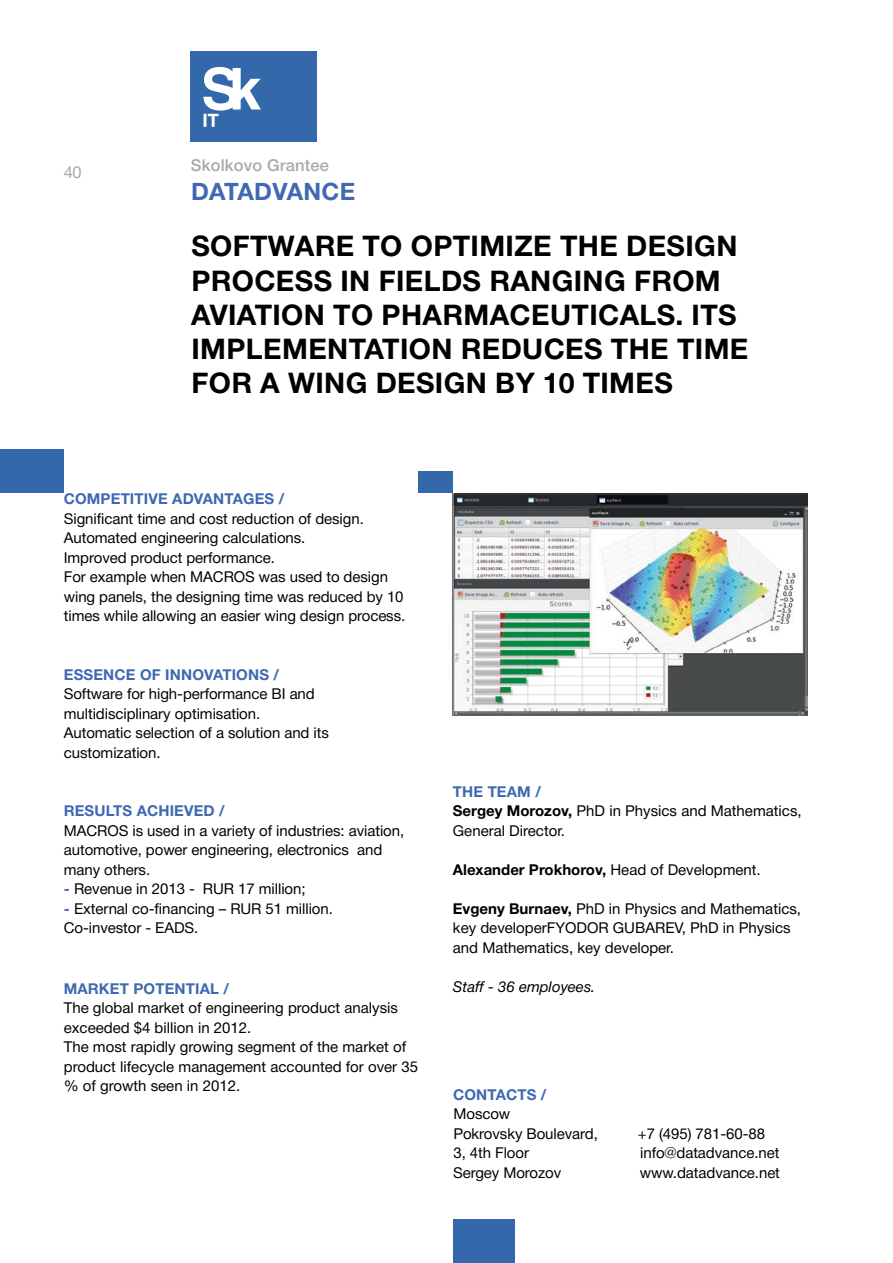
<style>
.page{position:relative;width:893px;height:1263px;background:#fff}
.page>*{position:absolute;margin:0;border:0;box-sizing:border-box;transform-origin:0 0}
.t1{font:700 28.5px/34.2px "Helvetica Neue Cyr";letter-spacing:.015em;color:#000}
.t2{font:700 24px "Helvetica Neue Cyr";letter-spacing:.015em;color:#4069b2}
.t3{font:500 16.5px "Helvetica Neue Cyr";letter-spacing:.01em;color:#a7a9ac}
.t4{font:16.5px "Helvetica Neue Cyr";color:#a7a9ac}
.t5{font:15px/19.5px "Helvetica Neue Cyr";letter-spacing:-.005em;color:#000}
.t6{font:700 15px "Helvetica Neue Cyr";letter-spacing:.01em;color:#4069b2}
.t7{font:700 15px "Helvetica Neue Cyr";color:#000}
.t8{font:italic 15px "Helvetica Neue Cyr";color:#000}
.s1{font-weight:700;color:#4069b2}
.s2{font-weight:700}
.s3{font-weight:400}
</style>
<div class="page">
<div style="left:453px;top:1219px;width:61px;height:44px;background:#3369ab"></div>
<div style="left:0;top:449px;width:64px;height:44px;background:#3369ab"></div>
<div style="left:419px;top:471px;width:34px;height:22px;background:#3369ab"></div>
<div style="left:191px;top:51px;width:126px;height:90px;background:#3369ab"></div>
<svg style="left:203px;top:67px;width:58px;height:60px"></svg>
<img style="left:453px;top:493px;width:355px;height:223px">
<p class="t4" style="left:64px;top:163px;width:19px">40</p>
<p class="t3" style="left:191px;top:156px;width:140px">Skolkovo Grantee</p>
<h2 class="t2" style="left:191px;top:178px;width:166px">DATADVANCE</h2>
<h1 class="t1" style="left:191px;top:229px;width:559px">SOFTWARE TO OPTIMIZE THE DESIGN<br>PROCESS IN FIELDS RANGING FROM<br>AVIATION TO PHARMACEUTICALS. ITS<br>IMPLEMENTATION REDUCES THE TIME<br>FOR A WING DESIGN BY 10 TIMES</h1>
<p class="t6" style="left:64px;top:490px;width:222px">COMPETITIVE ADVANTAGES /</p>
<p class="t5" style="left:64px;top:509px;width:343px">Significant time and cost reduction of design.<br>Automated engineering calculations.<br>Improved product performance.<br>For example when MACROS was used to design wing panels, the designing time was reduced by 10 times while allowing an easier wing design process.</p>
<p class="t6" style="left:64px;top:666px;width:217px">ESSENCE OF INNOVATIONS /</p>
<p class="t5" style="left:64px;top:684px;width:267px">Software for high-performance BI and multidisciplinary optimisation.<br>Automatic selection of a solution and its customization.</p>
<p class="t6" style="left:64px;top:802px;width:162px">RESULTS ACHIEVED /</p>
<p class="t5" style="left:64px;top:821px;width:342px">MACROS is used in a variety of industries: aviation, automotive, power engineering, electronics and many others.</p>
<p class="t5" style="left:64px;top:879px;width:243px"><span class="s1">-</span> Revenue in 2013 - RUR 17 million;</p>
<p class="t5" style="left:64px;top:899px;width:271px"><span class="s1">-</span> External co-financing – RUR 51 million.<br>Co-investor - EADS.</p>
<p class="t6" style="left:64px;top:980px;width:167px">MARKET POTENTIAL /</p>
<p class="t5" style="left:64px;top:998px;width:356px">The global market of engineering product analysis exceeded $4 billion in 2012.<br>The most rapidly growing segment of the market of product lifecycle management accounted for over 35 % of growth seen in 2012.</p>
<p class="t5" style="left:453px;top:782px;width:350px"><span class="s1">THE TEAM /<br></span><span class="s2">Sergey Morozov,</span> PhD in Physics and Mathematics,<br>General Director.</p>
<p class="t7" style="left:453px;top:861px;width:309px">Alexander Prokhorov, <span class="s3">Head of Development.</span></p>
<p class="t5" style="left:453px;top:899px;width:350px"><span class="s2">Evgeny Burnaev,</span> PhD in Physics and Mathematics, key developerFYODOR GUBAREV, PhD in Physics and Mathematics, key developer.</p>
<p class="t8" style="left:453px;top:978px;width:144px">Staff - 36 employees.</p>
<p class="t6" style="left:453px;top:1086px;width:95px">CONTACTS /</p>
<p class="t5" style="left:453px;top:1104px;width:146px">Moscow<br>Pokrovsky Boulevard,<br>3, 4th Floor<br>Sergey Morozov</p>
<p class="t5" style="left:638px;top:1124px;width:144px">+7 (495) 781-60-88 info@datadvance.net www.datadvance.net</p>
</div>
